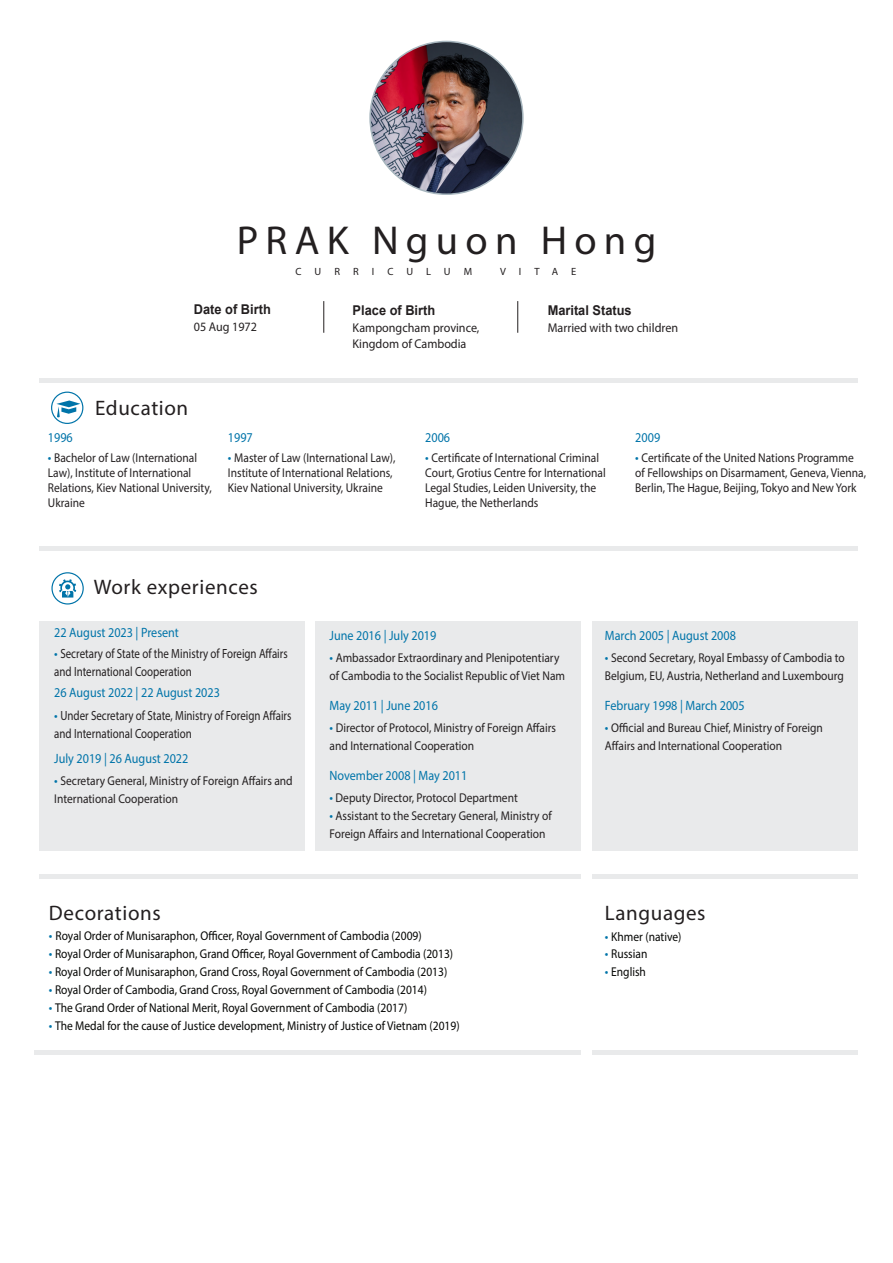
<style>
.page{position:relative;width:893px;height:1263px;background:#fff}
.page>*{position:absolute;margin:0;border:0;box-sizing:border-box;transform-origin:0 0}
.t1{font:40.5px "Myriad Pro";letter-spacing:.18em;color:#231f20}
.Text_light_8pt{font:21px "Myriad Pro";letter-spacing:.03em;color:#231f20}
.Text_light_8pt-2{font:13.5px "Myriad Pro";color:#0074a9;scale:.9 1}
.Text_bold_8pt{font:13.5px "Myriad Pro";color:#0074a9;scale:.9 1}
.Headline_20pt{font:700 13.5px "Arial";color:#231f20;scale:.95 1}
.Text_bold_8pt-2{font:13.35px/18px "Myriad Pro";color:#231f20;scale:.82 1}
.Text_light_8pt-3{font:12.75px/15px "Myriad Pro";color:#231f20;scale:.9 1}
.Text_light_8pt-4{font:12.75px "Myriad Pro";color:#040503;scale:.9 1}
.Headline_20pt-2{font:12.75px/16.5px "Myriad Pro";color:#231f20;scale:.95 1}
.Text_bold_8pt-3{font:10.5px "Myriad Pro";letter-spacing:1.24em;color:#231f20}
.s1{font-size:13.5px;color:#0074a9}
</style>
<div class="page">
<div style="left:39px;top:621px;width:265px;height:229px;background:#e9eaeb"></div>
<div style="left:315px;top:621px;width:265px;height:229px;background:#e9eaeb"></div>
<div style="left:592px;top:621px;width:265px;height:229px;background:#e9eaeb"></div>
<hr style="left:39px;top:379px;width:818px;height:4px;background:#e9eaeb">
<hr style="left:39px;top:874px;width:265px;height:4px;background:#e9eaeb">
<div style="left:34px;top:1050px;width:270px;height:5px;background:#e9eaeb"></div>
<hr style="left:283px;top:874px;width:297px;height:4px;background:#e9eaeb">
<div style="left:293px;top:1050px;width:287px;height:5px;background:#e9eaeb"></div>
<hr style="left:592px;top:874px;width:265px;height:4px;background:#e9eaeb">
<div style="left:592px;top:1050px;width:265px;height:5px;background:#e9eaeb"></div>
<div style="left:39px;top:546px;width:818px;height:5px;background:#e9eaeb"></div>
<hr style="left:323px;top:301px;width:1px;height:32px;background:#231f20">
<hr style="left:517px;top:301px;width:1px;height:32px;background:#231f20">
<svg style="left:59px;top:579px;width:17px;height:18px"></svg>
<div style="left:51px;top:572px;width:33px;height:32px;border:1px solid #0074a9;border-radius:50%"></div>
<svg style="left:56px;top:400px;width:24px;height:18px"></svg>
<div style="left:51px;top:392px;width:32px;height:32px;border:1px solid #0074a9;border-radius:50%"></div>
<img style="left:370px;top:41px;width:153px;height:153px;border-radius:76px">
<p class="t1" style="left:237px;top:215px;width:421px">PRAK Nguon Hong</p>
<p class="Text_bold_8pt-3" style="left:296px;top:265px;width:178px">CURRICULUM</p>
<p class="Text_bold_8pt-3" style="left:500px;top:265px;width:78px">VITAE</p>
<p class="Headline_20pt" style="left:194px;top:300px;width:83px">Date of Birth</p>
<p class="Headline_20pt-2" style="left:194px;top:318px;width:68px">05 Aug 1972</p>
<p class="Headline_20pt" style="left:353px;top:301px;width:89px">Place of Birth</p>
<p class="Headline_20pt-2" style="left:353px;top:319px;width:135px">Kampongcham province,<br>Kingdom of Cambodia</p>
<p class="Headline_20pt" style="left:548px;top:301px;width:90px">Marital Status</p>
<p class="Headline_20pt-2" style="left:548px;top:319px;width:139px">Married with two children</p>
<p class="Text_light_8pt" style="left:95px;top:395px;width:95px">Education</p>
<p class="Text_light_8pt-2" style="left:48px;top:430px;width:29px">1996</p>
<p class="Text_light_8pt-3" style="left:48px;top:450px;width:184px"><span class="s1">•</span> Bachelor of Law (International<br>Law), Institute of International<br>Relations, Kiev National University,<br>Ukraine</p>
<p class="Text_light_8pt-2" style="left:228px;top:430px;width:29px">1997</p>
<p class="Text_light_8pt-3" style="left:228px;top:450px;width:188px"><span class="s1">•</span> Master of Law (International Law),<br>Institute of International Relations,<br>Kiev National University, Ukraine</p>
<p class="Text_light_8pt" style="left:94px;top:574px;width:166px">Work experiences</p>
<p class="Text_light_8pt-2" style="left:425px;top:430px;width:29px">2006</p>
<p class="Text_light_8pt-3" style="left:425px;top:450px;width:202px"><span class="s1">•</span> Certificate of International Criminal Court, Grotius Centre for International Legal Studies, Leiden University, the Hague, the Netherlands</p>
<p class="Text_light_8pt-2" style="left:635px;top:430px;width:29px">2009</p>
<p class="Text_light_8pt-3" style="left:635px;top:450px;width:258px"><span class="s1">•</span> Certificate of the United Nations Programme of Fellowships on Disarmament, Geneva, Vienna,<br>Berlin, The Hague, Beijing, Tokyo and New York</p>
<p class="Text_bold_8pt" style="left:54px;top:624px;width:140px">22 August 2023 | Present</p>
<p class="Text_bold_8pt-2" style="left:54px;top:644px;width:286px"><span class="s1">•</span> Secretary of State of the Ministry of Foreign Affairs and International Cooperation</p>
<p class="Text_bold_8pt" style="left:54px;top:684px;width:186px">26 August 2022 | 22 August 2023</p>
<p class="Text_bold_8pt-2" style="left:54px;top:706px;width:291px"><span class="s1">•</span> Under Secretary of State, Ministry of Foreign Affairs and International Cooperation</p>
<p class="Text_bold_8pt" style="left:54px;top:750px;width:151px">July 2019 | 26 August 2022</p>
<p class="Text_light_8pt-3" style="left:54px;top:772px;width:266px;line-height:18px"><span class="s1">•</span> Secretary General, Ministry of Foreign Affairs and<br>International Cooperation</p>
<p class="Text_bold_8pt" style="left:330px;top:627px;width:120px">June 2016 | July 2019</p>
<p class="Text_light_8pt-3" style="left:330px;top:649px;width:263px;line-height:18px"><span class="s1">•</span> Ambassador Extraordinary and Plenipotentiary of Cambodia to the Socialist Republic of Viet Nam</p>
<p class="Text_light_8pt-2" style="left:330px;top:697px;width:122px">May 2011 | June 2016</p>
<p class="Text_light_8pt-3" style="left:330px;top:719px;width:253px;line-height:18px"><span class="s1">•</span> Director of Protocol, Ministry of Foreign Affairs and International Cooperation</p>
<p class="Text_light_8pt-2" style="left:330px;top:767px;width:155px">November 2008 | May 2011</p>
<p class="Text_light_8pt-3" style="left:330px;top:790px;width:211px"><span class="s1">•</span> Deputy Director, Protocol Department</p>
<p class="Text_light_8pt-3" style="left:330px;top:807px;width:248px;line-height:18px"><span class="s1">•</span> Assistant to the Secretary General, Ministry of<br>Foreign Affairs and International Cooperation</p>
<p class="Text_light_8pt" style="left:49px;top:900px;width:113px">Decorations</p>
<p class="Text_light_8pt-4" style="left:49px;top:927px;width:416px"><span class="s1">•</span> Royal Order of Munisaraphon, Officer, Royal Government of Cambodia (2009)</p>
<p class="Text_light_8pt-4" style="left:49px;top:945px;width:451px"><span class="s1">•</span> Royal Order of Munisaraphon, Grand Officer, Royal Government of Cambodia (2013)</p>
<p class="Text_light_8pt-4" style="left:49px;top:963px;width:444px"><span class="s1">•</span> Royal Order of Munisaraphon, Grand Cross, Royal Government of Cambodia (2013)</p>
<p class="Text_light_8pt-4" style="left:49px;top:981px;width:422px"><span class="s1">•</span> Royal Order of Cambodia, Grand Cross, Royal Government of Cambodia (2014)</p>
<p class="Text_light_8pt-4" style="left:49px;top:999px;width:400px"><span class="s1">•</span> The Grand Order of National Merit, Royal Government of Cambodia (2017)</p>
<p class="Text_light_8pt-4" style="left:49px;top:1017px;width:458px"><span class="s1">•</span> The Medal for the cause of Justice development, Ministry of Justice of Vietnam (2019)</p>
<p class="Text_light_8pt-2" style="left:605px;top:627px;width:147px">March 2005 | August 2008</p>
<p class="Text_light_8pt-3" style="left:605px;top:649px;width:268px;line-height:18px"><span class="s1">•</span> Second Secretary, Royal Embassy of Cambodia to<br>Belgium, EU, Austria, Netherland and Luxembourg</p>
<p class="Text_light_8pt-2" style="left:605px;top:697px;width:157px">February 1998 | March 2005</p>
<p class="Text_light_8pt-3" style="left:605px;top:719px;width:244px;line-height:18px"><span class="s1">•</span> Official and Bureau Chief, Ministry of Foreign<br>Affairs and International Cooperation</p>
<p class="Text_light_8pt" style="left:605px;top:900px;width:102px">Languages</p>
<p class="Text_light_8pt-4" style="left:605px;top:929px;width:87px"><span class="s1">•</span> Khmer (native)</p>
<p class="Text_light_8pt-4" style="left:605px;top:945px;width:49px"><span class="s1">•</span> Russian</p>
<p class="Text_light_8pt-4" style="left:605px;top:963px;width:47px"><span class="s1">•</span> English</p>
</div>
